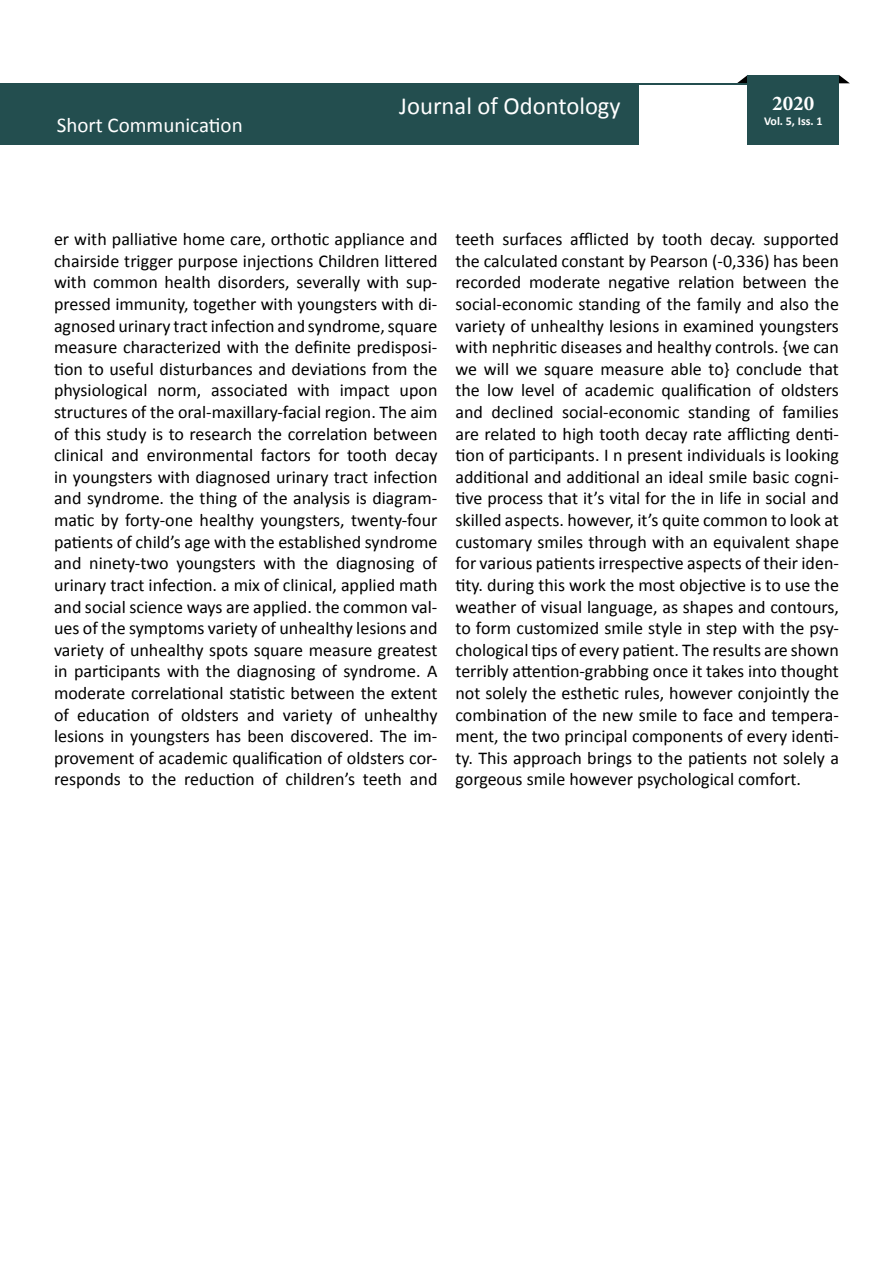
<style>
.page{position:relative;width:893px;height:1263px;background:#fff}
.page>*{position:absolute;margin:0;border:0;box-sizing:border-box;transform-origin:0 0}
.t1{font:24.6px "Calibri";color:#fff}
.t2{font:21px "Calibri";color:#fff}
.t3{font:700 21px "Minion Pro";color:#fff}
.t4{font:18px/21.6px "Calibri";color:#000;text-align:justify}
.t5{font:700 12px "Calibri";color:#fff}
</style>
<div class="page">
<svg style="left:839px;top:75px;width:11px;height:8px"></svg>
<svg style="left:737px;top:75px;width:11px;height:8px"></svg>
<div style="left:1px;top:83px;width:838px;height:62px;background:#234e4f"></div>
<div style="left:639px;top:85px;width:203px;height:60px;background:#fff"></div>
<div style="left:748px;top:75px;width:91px;height:70px;background:#234e4f"></div>
<p class="t2" style="left:57px;top:112px;width:187px">Short Communication</p>
<h1 class="t1" style="left:399px;top:90px;width:223px">Journal of Odontology</h1>
<p class="t3" style="left:772px;top:89px;width:43px">2020</p>
<p class="t5" style="left:764px;top:113px;width:60px">Vol. 5, Iss. 1</p>
<p class="t4" style="left:54px;top:229px;width:385px">er with palliative home care, orthotic appliance and chairside trigger purpose injections Children littered with common health disorders, severally with sup&shy;pressed immunity, together with youngsters with di&shy;agnosed urinary tract infection and syndrome, square measure characterized with the definite predisposi&shy;tion to useful disturbances and deviations from the physiological norm, associated with impact upon structures of the oral-maxillary-facial region. The aim of this study is to research the correlation between clinical and environmental factors for tooth decay in youngsters with diagnosed urinary tract infection and syndrome. the thing of the analysis is diagram&shy;matic by forty-one healthy youngsters, twenty-four patients of child’s age with the established syndrome and ninety-two youngsters with the diagnosing of urinary tract infection. a mix of clinical, applied math and social science ways are applied. the common val&shy;ues of the symptoms variety of unhealthy lesions and variety of unhealthy spots square measure greatest in participants with the diagnosing of syndrome. A moderate correlational statistic between the extent of education of oldsters and variety of unhealthy lesions in youngsters has been discovered. The im&shy;provement of academic qualification of oldsters cor&shy;responds to the reduction of children’s teeth and</p>
<p class="t4" style="left:455px;top:229px;width:385px">teeth surfaces afflicted by tooth decay. supported the calculated constant by Pearson (-0,336) has been recorded moderate negative relation between the social-economic standing of the family and also the variety of unhealthy lesions in examined youngsters with nephritic diseases and healthy controls. {we can we will we square measure able to} conclude that the low level of academic qualification of oldsters and declined social-economic standing of families are related to high tooth decay rate afflicting denti&shy;tion of participants. I n present individuals is looking additional and additional an ideal smile basic cogni&shy;tive process that it’s vital for the in life in social and skilled aspects. however, it’s quite common to look at customary smiles through with an equivalent shape for various patients irrespective aspects of their iden&shy;tity. during this work the most objective is to use the weather of visual language, as shapes and contours, to form customized smile style in step with the psy&shy;chological tips of every patient. The results are shown terribly attention-grabbing once it takes into thought not solely the esthetic rules, however conjointly the combination of the new smile to face and tempera&shy;ment, the two principal components of every identi&shy;ty. This approach brings to the patients not solely a gorgeous smile however psychological comfort.</p>
</div>
